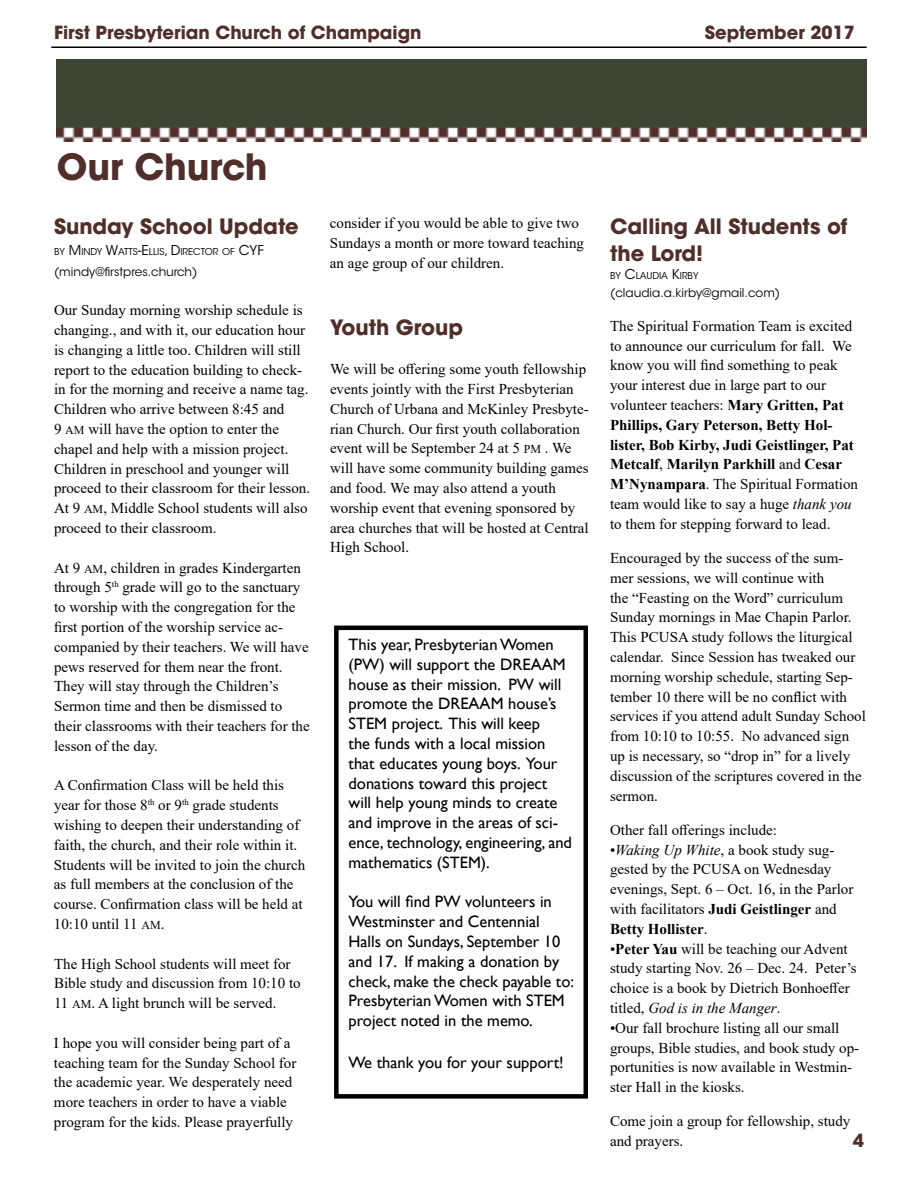
<style>
.page{position:relative;width:918px;height:1188px;background:#fff}
.page>*{position:absolute;margin:0;border:0;box-sizing:border-box;transform-origin:0 0}
.t1{font:700 36px "ITC Avant Garde Std";color:#502e2a}
.t2{font:700 21px/27px "ITC Avant Garde Std";color:#502e2a}
.t3{font:700 18px "ITC Avant Garde Std";color:#502e2a}
.t4{font:16.5px/19.8px "Gill Sans";color:#000}
.t5{font:15px/19.8px "Times New Roman";color:#000}
.t6{font:12px "ITC Avant Garde Std";color:#00000a}
.t7{font:9.45px "ITC Avant Garde Std";color:#00000a}
.s1{font-size:13.5px}
.s2{font-style:inherit}
.s3{font-size:12px}
.s4{font-weight:700}
.s5{font-style:italic}
</style>
<div class="page">
<hr style="left:51px;top:46px;width:816px;height:2px;background:#000">
<img style="left:57px;top:60px;width:810px;height:81px">
<div style="left:334px;top:626px;width:254px;height:473px;border:4px solid #000"></div>
<p class="t3" style="left:54px;top:21px;width:369px">First Presbyterian Church of Champaign</p>
<p class="t3" style="left:705px;top:21px;width:152px">September 2017</p>
<h1 class="t1" style="left:57px;top:143px;width:213px">Our Church</h1>
<h2 class="t2" style="left:54px;top:212px;width:246px">Sunday School Update</h2>
<p class="t7" style="left:54px;top:245px;width:194px">BY <span class="s1">M</span>INDY <span class="s1">W</span>ATTS<span class="s1">-E</span>LLIS<span class="s1">, D</span> IRECTOR OF <span class="s1">CYF</span></p>
<p class="t6" style="left:54px;top:264px;width:145px"><span class="s2">(</span>mindy@firstpres.church<span class="s2">)</span></p>
<p class="t5" style="left:54px;top:300px;width:258px">Our Sunday morning worship schedule is changing., and with it, our education hour is changing a little too. Children will still report to the education building to check&shy;in for the morning and receive a name tag.<br>Children who arrive between 8:45 and<br>9 <span class="s3">AM</span> will have the option to enter the chapel and help with a mission project.<br>Children in preschool and younger will proceed to their classroom for their lesson.<br>At 9 <span class="s3">AM</span>, Middle School students will also proceed to their classroom.</p>
<p class="t5" style="left:54px;top:557px;width:257px">At 9 <span class="s3">AM</span>, children in grades Kindergarten through 5<sup>th</sup> grade will go to the sanctuary to worship with the congregation for the first portion of the worship service ac&shy;companied by their teachers. We will have pews reserved for them near the front.<br>They will stay through the Children’s Sermon time and then be dismissed to their classrooms with their teachers for the lesson of the day.</p>
<p class="t5" style="left:54px;top:775px;width:253px">A Confirmation Class will be held this year for those 8<sup>th</sup> or 9<sup>th</sup> grade students wishing to deepen their understanding of faith, the church, and their role within it.<br>Students will be invited to join the church as full members at the conclusion of the course. Confirmation class will be held at 10:10 until 11 <span class="s3">AM</span>.</p>
<p class="t5" style="left:54px;top:953px;width:248px">The High School students will meet for<br>Bible study and discussion from 10:10 to<br>11 <span class="s3">AM</span>. A light brunch will be served.</p>
<p class="t5" style="left:54px;top:1032px;width:244px">I hope you will consider being part of a teaching team for the Sunday School for the academic year. We desperately need more teachers in order to have a viable program for the kids. Please prayerfully</p>
<p class="t5" style="left:330px;top:213px;width:256px">consider if you would be able to give two<br>Sundays a month or more toward teaching an age group of our children.</p>
<h2 class="t2" style="left:330px;top:313px;width:135px">Youth Group</h2>
<p class="t5" style="left:330px;top:359px;width:260px">We will be offering some youth fellowship events jointly with the First Presbyterian Church of Urbana and McKinley Presbyte&shy;rian Church. Our first youth collaboration event will be September 24 at 5 <span class="s3">PM</span> . We will have some community building games and food. We may also attend a youth worship event that evening sponsored by area churches that will be hosted at Central High School.</p>
<p class="t4" style="left:349px;top:635px;width:225px">This year, Presbyterian Women (PW) will support the DREAAM house as their mission. PW will promote the DREAAM house’s<br>STEM project. This will keep<br>the funds with a local mission that educates young boys. Your donations toward this project will help young minds to create and improve in the areas of sci&shy;ence, technology, engineering, and mathematics (STEM).</p>
<p class="t4" style="left:349px;top:892px;width:227px">You will find PW volunteers in<br>Westminster and Centennial<br>Halls on Sundays, September 10 and 17. If making a donation by check, make the check payable to:<br>Presbyterian Women with STEM project noted in the memo.</p>
<p class="t4" style="left:349px;top:1052px;width:217px">We thank you for your support!</p>
<h2 class="t2" style="left:610px;top:212px;width:239px">Calling All Students of the Lord!</h2>
<p class="t7" style="left:610px;top:269px;width:90px">BY <span class="s1">C</span>LAUDIA <span class="s1">K</span>IRBY</p>
<p class="t6" style="left:610px;top:285px;width:172px"><span class="s2">(</span>claudia.a.kirby@gmail.com<span class="s2">)</span></p>
<p class="t5" style="left:610px;top:315px;width:250px">The Spiritual Formation Team is excited to announce our curriculum for fall. We know you will find something to peak your interest due in large part to our volunteer teachers: <span class="s4">Mary Gritten, Pat Phillips, Gary Peterson, Betty Hol&shy;lister, Bob Kirby, Judi Geistlinger, Pat Metcalf</span>, <span class="s4">Marilyn Parkhill</span> and <span class="s4">Cesar M’Nynampara</span>. The Spiritual Formation team would like to say a huge <span class="s5">thank you </span>to them for stepping forward to lead.</p>
<p class="t5" style="left:610px;top:548px;width:257px">Encouraged by the success of the sum&shy;mer sessions, we will continue with<br>the “Feasting on the Word” curriculum Sunday mornings in Mae Chapin Parlor.<br>This PCUSA study follows the liturgical calendar. Since Session has tweaked our morning worship schedule, starting Sep&shy;tember 10 there will be no conflict with services if you attend adult Sunday School from 10:10 to 10:55. No advanced sign up is necessary, so “drop in” for a lively discussion of the scriptures covered in the sermon.</p>
<p class="t5" style="left:610px;top:819px;width:168px">Other fall offerings include:</p>
<p class="t5" style="left:610px;top:839px;width:245px">•<span class="s5">Waking Up White</span>, a book study sug&shy;gested by the PCUSA on Wednesday evenings, Sept. 6 – Oct. 16, in the Parlor with facilitators <span class="s4">Judi Geistlinger</span> and<br><span class="s4">Betty Hollister</span>.</p>
<p class="t5" style="left:610px;top:938px;width:248px">•<span class="s4">Peter Yau</span> will be teaching our Advent study starting Nov. 26 – Dec. 24. Peter’s choice is a book by Dietrich Bonhoeffer titled, <span class="s5">God is in the Manger</span>.</p>
<p class="t5" style="left:610px;top:1017px;width:251px">•Our fall brochure listing all our small groups, Bible studies, and book study op&shy;portunities is now available in Westmin&shy;ster Hall in the kiosks.</p>
<p class="t5" style="left:610px;top:1111px;width:242px">Come join a group for fellowship, study and prayers.</p>
<p class="t3" style="left:853px;top:1129px;width:13px">4</p>
</div>
